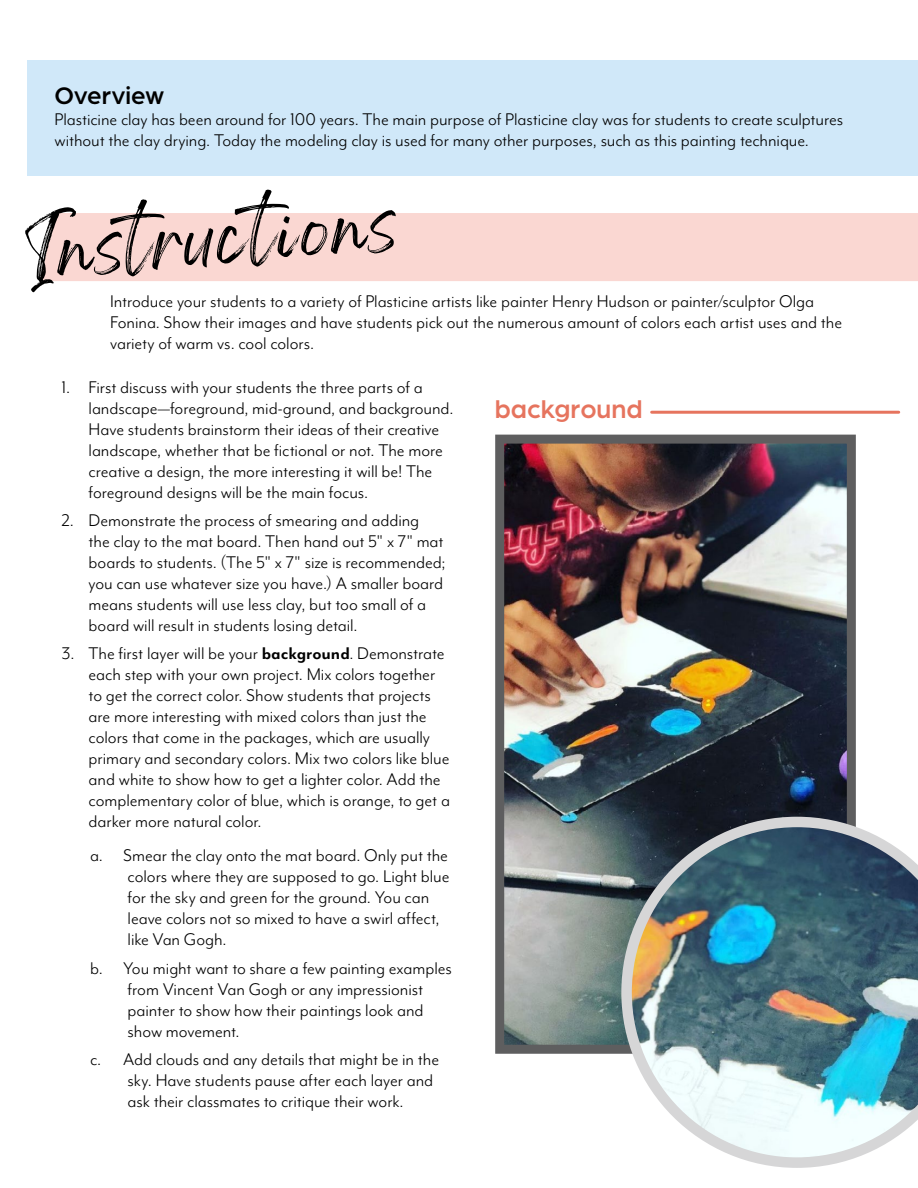
<style>
.page{position:relative;width:918px;height:1188px;background:#fff}
.page>*{position:absolute;margin:0;border:0;box-sizing:border-box;transform-origin:0 0}
.t1{font:54.6px "Gellatio";color:#000}
.t2{font:500 27px "Arboria";color:#e6745e}
.t3{font:500 25.5px "Arboria";letter-spacing:.005em;color:#000}
.t4{font:19.5px/21px "Mr Eaves Mod OT";letter-spacing:-.005em;color:#000}
.s1{font-weight:700}
</style>
<div class="page">
<div style="left:40px;top:213px;width:878px;height:68px;background:#fad7d2"></div>
<hr style="left:652px;top:411px;width:247px;height:3px;background:#e6745e">
<div style="left:27px;top:60px;width:891px;height:116px;background:#d0e8f9"></div>
<img style="left:505px;top:445px;width:341px;height:599px">
<div style="left:495px;top:435px;width:361px;height:619px;border:9px solid #5e5e5f"></div>
<img style="left:621px;top:817px;width:297px;height:351px">
<h3 class="t3" style="left:55px;top:79px;width:111px">Overview</h3>
<p class="t4" style="left:55px;top:109px;width:790px">Plasticine clay has been around for 100 years. The main purpose of Plasticine clay was for students to create sculptures without the clay drying. Today the modeling clay is used for many other purposes, such as this painting technique.</p>
<h1 class="t1" style="left:27px;top:238px;width:372px;rotate:-4deg">Instructions</h1>
<p class="t4" style="left:110px;top:291px;width:733px">Introduce your students to a variety of Plasticine artists like painter Henry Hudson or painter/sculptor Olga<br>Fonina. Show their images and have students pick out the numerous amount of colors each artist uses and the variety of warm vs. cool colors.</p>
<p class="t4" style="left:89px;top:377px;width:366px;text-indent:-27px">1. First discuss with your students the three parts of a landscape—foreground, mid-ground, and background.<br>Have students brainstorm their ideas of their creative landscape, whether that be fictional or not. The more creative a design, the more interesting it will be! The foreground designs will be the main focus.</p>
<p class="t4" style="left:89px;top:510px;width:358px;text-indent:-27px">2. Demonstrate the process of smearing and adding<br>the clay to the mat board. Then hand out 5" x 7" mat boards to students. (The 5" x 7" size is recommended; you can use whatever size you have.) A smaller board means students will use less clay, but too small of a board will result in students losing detail.</p>
<p class="t4" style="left:89px;top:643px;width:363px;text-indent:-27px">3. The first layer will be your <span class="s1">background</span>. Demonstrate each step with your own project. Mix colors together to get the correct color. Show students that projects are more interesting with mixed colors than just the colors that come in the packages, which are usually primary and secondary colors. Mix two colors like blue and white to show how to get a lighter color. Add the complementary color of blue, which is orange, to get a darker more natural color.</p>
<p class="t4" style="left:128px;top:845px;width:323px;text-indent:-37px">a. Smear the clay onto the mat board. Only put the colors where they are supposed to go. Light blue for the sky and green for the ground. You can leave colors not so mixed to have a swirl affect, like Van Gogh.</p>
<p class="t4" style="left:128px;top:958px;width:326px;text-indent:-38px">b. You might want to share a few painting examples from Vincent Van Gogh or any impressionist painter to show how their paintings look and show movement.</p>
<p class="t4" style="left:128px;top:1049px;width:313px;text-indent:-37px">c. Add clouds and any details that might be in the sky. Have students pause after each layer and ask their classmates to critique their work.</p>
<h2 class="t2" style="left:495px;top:390px;width:149px">background</h2>
</div>
